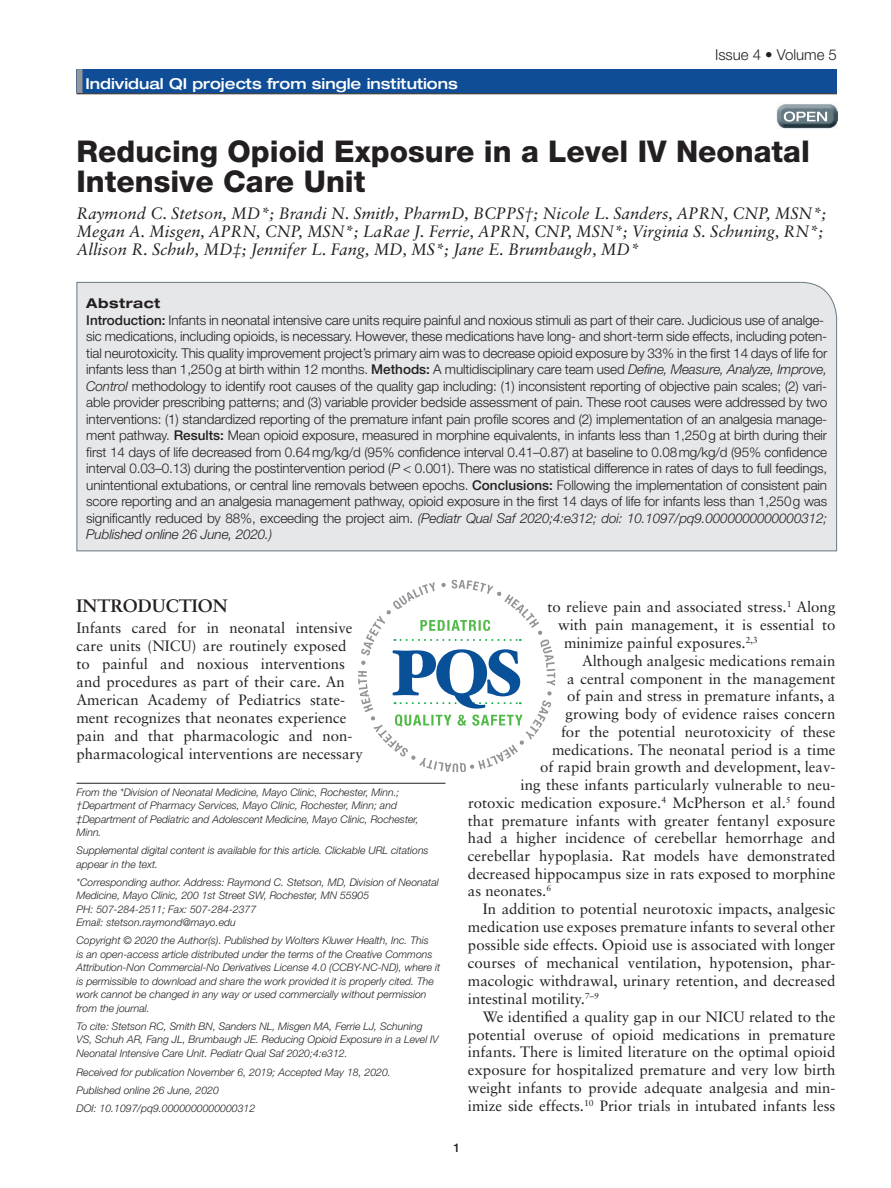
<style>
.page{position:relative;width:891px;height:1188px;background:#fff}
.page>*{position:absolute;margin:0;border:0;box-sizing:border-box;transform-origin:0 0}
.t1{font:800 30px/30px "Helvetica Neue LT Std";color:#231f20}
.t2{font:700 18px "Sabon LT Std";color:#231f20}
.t3{font:italic 16.5px/18px "Sabon LT Std";color:#231f20}
.t4{font:15px/18px "Sabon LT Std";color:#231f20}
.t5{font:500 expanded 15px "Helvetica Neue LT Std";color:#fff}
.t6{font:300 15px "Helvetica Neue LT Std";color:#231f20}
.t7{font:300 13.5px/16.5px "Helvetica Neue LT Std";letter-spacing:-.01em;color:#231f20}
.t8{font:500 12px "Helvetica Neue LT Std";color:#231f20}
.t9{font:italic 300 10.5px/13.5px "Helvetica Neue LT Std";color:#231f20}
.s1{font-weight:700;font-stretch:expanded}
.s2{font-weight:500}
.s3{font-style:italic}
</style>
<div class="page">
<img style="left:776px;top:104px;width:61px;height:25px">
<svg style="left:784px;top:111px;width:43px;height:11px"></svg>
<div style="left:76px;top:282px;width:761px;height:270px;background:#e6e7e9"></div>
<hr style="left:76px;top:783px;width:370px;height:1px;background:#231f20">
<svg style="left:358px;top:580px;width:197px;height:192px"></svg>
<div style="left:76px;top:69px;width:761px;height:24px;background:#0f4d96"></div>
<div style="left:76px;top:69px;width:6px;height:24px;background:#95979a"></div>
<hr style="left:76px;top:93px;width:761px;height:1px;background:#231f20">
<p class="t5" style="left:86px;top:74px;width:374px">Individual QI projects from single institutions</p>
<p class="t6" style="left:715px;top:46px;width:123px">Issue 4 • Volume 5</p>
<h1 class="t1" style="left:76px;top:136px;width:735px">Reducing Opioid Exposure in a Level IV Neonatal<br>Intensive Care Unit</h1>
<p class="t3" style="left:76px;top:204px;width:751px">Raymond C. Stetson, MD*; Brandi N. Smith, PharmD, BCPPS†; Nicole L. Sanders, APRN, CNP, MSN*;<br>Megan A. Misgen, APRN, CNP, MSN*; LaRae J. Ferrie, APRN, CNP, MSN*; Virginia S. Schuning, RN*;<br>Allison R. Schuh, MD‡; Jennifer L. Fang, MD, MS*; Jane E. Brumbaugh, MD*</p>
<p class="t7" style="left:86px;top:295px;width:743px"><span class="s1">Abstract<br></span><span class="s2">Introduction:</span> Infants in neonatal intensive care units require painful and noxious stimuli as part of their care. Judicious use of analge&shy;sic medications, including opioids, is necessary. However, these medications have long- and short-term side effects, including poten&shy;tial neurotoxicity. This quality improvement project’s primary aim was to decrease opioid exposure by 33% in the first 14 days of life for infants less than 1,250g at birth within 12 months. <span class="s2">Methods:</span> A multidisciplinary care team used <span class="s3">Define, Measure, Analyze, Improve, Control</span> methodology to identify root causes of the quality gap including: (1) inconsistent reporting of objective pain scales; (2) vari&shy;able provider prescribing patterns; and (3) variable provider bedside assessment of pain. These root causes were addressed by two interventions: (1) standardized reporting of the premature infant pain profile scores and (2) implementation of an analgesia manage&shy;ment pathway. <span class="s2">Results:</span> Mean opioid exposure, measured in morphine equivalents, in infants less than 1,250g at birth during their first 14 days of life decreased from 0.64mg/kg/d (95% confidence interval 0.41–0.87) at baseline to 0.08mg/kg/d (95% confidence interval 0.03–0.13) during the postintervention period (<span class="s3">P</span> &lt; 0.001). There was no statistical difference in rates of days to full feedings, unintentional extubations, or central line removals between epochs. <span class="s2">Conclusions:</span> Following the implementation of consistent pain score reporting and an analgesia management pathway, opioid exposure in the first 14 days of life for infants less than 1,250g was significantly reduced by 88%, exceeding the project aim. <span class="s3">(Pediatr Qual Saf 2020;4:e312; doi: 10.1097/pq9.0000000000000312; Published online 26 June, 2020.)</span></p>
<h2 class="t2" style="left:76px;top:595px;width:153px">INTRODUCTION</h2>
<p class="t4" style="left:76px;top:619px;width:288px">Infants cared for in neonatal intensive care units (NICU) are routinely exposed to painful and noxious interventions and procedures as part of their care. An American Academy of Pediatrics state&shy;ment recognizes that neonates experience pain and that pharmacologic and non&shy;pharmacological interventions are necessary</p>
<p class="t9" style="left:76px;top:785px;width:344px">From the *Division of Neonatal Medicine, Mayo Clinic, Rochester, Minn.; †Department of Pharmacy Services, Mayo Clinic, Rochester, Minn; and ‡Department of Pediatric and Adolescent Medicine, Mayo Clinic, Rochester, Minn.</p>
<p class="t9" style="left:76px;top:844px;width:354px">Supplemental digital content is available for this article. Clickable URL citations appear in the text.</p>
<p class="t9" style="left:76px;top:875px;width:364px">*Corresponding author. Address: Raymond C. Stetson, MD, Division of Neonatal Medicine, Mayo Clinic, 200 1st Street SW, Rochester, MN 55905<br>PH: 507-284-2511; Fax: 507-284-2377<br>Email: stetson.raymond@mayo.edu</p>
<p class="t9" style="left:76px;top:934px;width:365px">Copyright © 2020 the Author(s). Published by Wolters Kluwer Health, Inc. This<br>is an open-access article distributed under the terms of the Creative Commons Attribution-Non Commercial-No Derivatives License 4.0 (CCBY-NC-ND), where it is permissible to download and share the work provided it is properly cited. The work cannot be changed in any way or used commercially without permission from the journal.</p>
<p class="t9" style="left:76px;top:1019px;width:364px">To cite: Stetson RC, Smith BN, Sanders NL, Misgen MA, Ferrie LJ, Schuning<br>VS, Schuh AR, Fang JL, Brumbaugh JE. Reducing Opioid Exposure in a Level IV<br>Neonatal Intensive Care Unit. Pediatr Qual Saf 2020;4:e312.</p>
<p class="t9" style="left:76px;top:1063px;width:316px;line-height:18px">Received for publication November 6, 2019; Accepted May 18, 2020.<br>Published online 26 June, 2020<br>DOI: 10.1097/pq9.0000000000000312</p>
<p class="t4" style="left:548px;top:598px;width:290px">to relieve pain and associated stress.<sup>1</sup> Along</p>
<p class="t4" style="left:558px;top:616px;width:279px">with pain management, it is essential to</p>
<p class="t4" style="left:564px;top:634px;width:195px">minimize painful exposures.<sup>2,3</sup></p>
<p class="t4" style="left:582px;top:651px;width:255px">Although analgesic medications remain</p>
<p class="t4" style="left:567px;top:669px;width:270px">a central component in the management</p>
<p class="t4" style="left:567px;top:687px;width:270px">of pain and stress in premature infants, a</p>
<p class="t4" style="left:566px;top:705px;width:271px">growing body of evidence raises concern</p>
<p class="t4" style="left:561px;top:722px;width:276px">for the potential neurotoxicity of these</p>
<p class="t4" style="left:552px;top:740px;width:285px">medications. The neonatal period is a time</p>
<p class="t4" style="left:540px;top:758px;width:297px">of rapid brain growth and development, leav-</p>
<p class="t4" style="left:520px;top:776px;width:316px">ing these infants particularly vulnerable to neu-</p>
<p class="t4" style="left:468px;top:793px;width:369px">rotoxic medication exposure.<sup>4</sup> McPherson et al.<sup>5</sup> found</p>
<p class="t4" style="left:468px;top:811px;width:369px">that premature infants with greater fentanyl exposure</p>
<p class="t4" style="left:468px;top:829px;width:369px">had a higher incidence of cerebellar hemorrhage and</p>
<p class="t4" style="left:468px;top:847px;width:369px">cerebellar hypoplasia. Rat models have demonstrated</p>
<p class="t4" style="left:468px;top:864px;width:369px">decreased hippocampus size in rats exposed to morphine</p>
<p class="t4" style="left:468px;top:882px;width:85px">as neonates.<sup>6</sup></p>
<p class="t4" style="left:483px;top:900px;width:354px">In addition to potential neurotoxic impacts, analgesic</p>
<p class="t4" style="left:468px;top:918px;width:369px">medication use exposes premature infants to several other</p>
<p class="t4" style="left:468px;top:936px;width:369px">possible side effects. Opioid use is associated with longer</p>
<p class="t4" style="left:468px;top:954px;width:369px">courses of mechanical ventilation, hypotension, phar-</p>
<p class="t4" style="left:468px;top:972px;width:369px">macologic withdrawal, urinary retention, and decreased</p>
<p class="t4" style="left:468px;top:989px;width:133px">intestinal motility.<sup>7–9</sup></p>
<p class="t4" style="left:483px;top:1007px;width:354px">We identified a quality gap in our NICU related to the</p>
<p class="t4" style="left:468px;top:1025px;width:369px">potential overuse of opioid medications in premature</p>
<p class="t4" style="left:468px;top:1043px;width:369px">infants. There is limited literature on the optimal opioid</p>
<p class="t4" style="left:468px;top:1061px;width:369px">exposure for hospitalized premature and very low birth</p>
<p class="t4" style="left:468px;top:1079px;width:369px">weight infants to provide adequate analgesia and min-</p>
<p class="t4" style="left:468px;top:1097px;width:369px">imize side effects.<sup>10</sup> Prior trials in intubated infants less</p>
<p class="t8" style="left:453px;top:1140px;width:8px">1</p>
</div>
